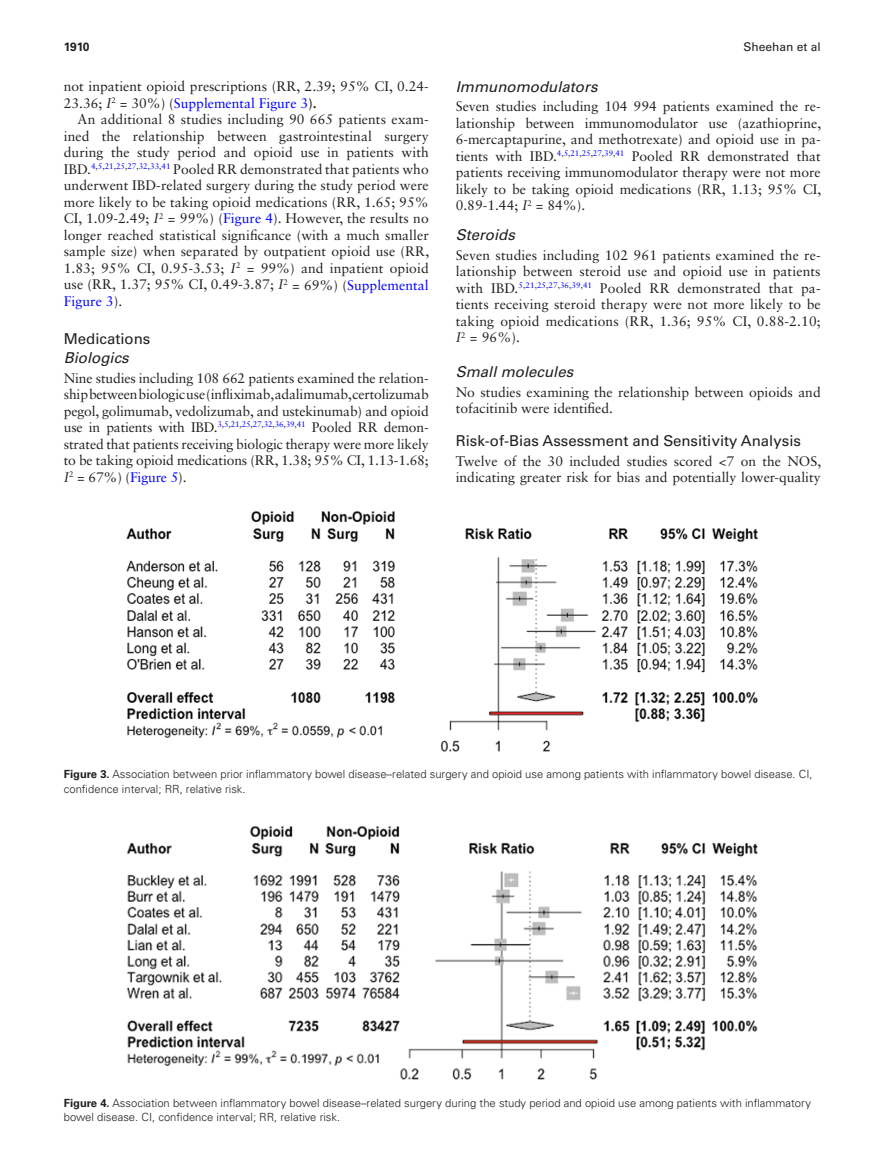
<style>
.page{position:relative;width:893px;height:1174px;background:#fff}
.page>*{position:absolute;margin:0;border:0;box-sizing:border-box;transform-origin:0 0}
.t1{font:15px "Univers LT Std";color:#231f20}
.t2{font:italic 15px "Univers LT Std";color:#231f20}
.t3{font:13.8px/16.5px "Sabon LT Std";color:#231f20;text-align:justify}
.t4{font:12px "Univers LT Std";color:#231f20}
.t5{font:700 12px "Univers LT Std";color:#231f20}
.t6{font:300 11.25px/14.2px "Univers LT Std";color:#231f20}
.s1{font-style:italic}
.s2{color:#00f}
.s3{font-weight:700}
</style>
<div class="page">
<img style="left:126px;top:511px;width:632px;height:241px">
<img style="left:126px;top:825px;width:632px;height:255px">
<p class="t5" style="left:64px;top:40px;width:27px">1910</p>
<p class="t4" style="left:743px;top:40px;width:79px">Sheehan et al</p>
<p class="t3" style="left:64px;top:78px;width:366px">not inpatient opioid prescriptions (RR, 2.39; 95% CI, 0.24-<br>23.36; <span class="s1">I</span><sup>2</sup> = 30%) (<span class="s2">Supplemental Figure 3</span><span class="s3">).</span></p>
<p class="t3" style="left:64px;top:111px;width:367px;text-indent:14px">An additional 8 studies including 90 665 patients exam&shy;ined the relationship between gastrointestinal surgery during the study period and opioid use in patients with IBD.<sup>4</sup><sup>,</sup><sup>5</sup><sup>,</sup><sup>21</sup><sup>,</sup><sup>25</sup><sup>,</sup><sup>27</sup><sup>,</sup><sup>32</sup><sup>,</sup><sup>33</sup><sup>,</sup><sup>41</sup> Pooled RR demonstrated that patients who underwent IBD-related surgery during the study period were more likely to be taking opioid medications (RR, 1.65; 95% CI, 1.09-2.49; <span class="s1">I</span><sup>2</sup> = 99%) (<span class="s2">Figure 4</span>). However, the results no longer reached statistical significance (with a much smaller sample size) when separated by outpatient opioid use (RR, 1.83; 95% CI, 0.95-3.53; <span class="s1">I</span><sup>2</sup> = 99%) and inpatient opioid use (RR, 1.37; 95% CI, 0.49-3.87; <span class="s1">I</span><sup>2</sup> = 69%) (<span class="s2">Supplemental Figure 3</span>).</p>
<p class="t1" style="left:64px;top:329px;width:88px">Medications</p>
<p class="t2" style="left:64px;top:349px;width:67px">Biologics</p>
<p class="t3" style="left:64px;top:369px;width:366px">Nine studies including 108 662 patients examined the relation&shy;ship between biologic use (infliximab, adalimumab, certolizumab pegol, golimumab, vedolizumab, and ustekinumab) and opioid use in patients with IBD.<sup>3</sup><sup>,</sup><sup>5</sup><sup>,</sup><sup>21</sup><sup>,</sup><sup>25</sup><sup>,</sup><sup>27</sup><sup>,</sup><sup>32</sup><sup>,</sup><sup>36</sup><sup>,</sup><sup>39</sup><sup>,</sup><sup>41</sup> Pooled RR demon&shy;strated that patients receiving biologic therapy were more likely to be taking opioid medications (RR, 1.38; 95% CI, 1.13-1.68; <span class="s1">I</span><sup>2</sup> = 67%) (<span class="s2">Figure 5</span>).</p>
<p class="t2" style="left:456px;top:77px;width:143px">Immunomodulators</p>
<p class="t3" style="left:456px;top:98px;width:367px">Seven studies including 104 994 patients examined the re&shy;lationship between immunomodulator use (azathioprine, 6-mercaptapurine, and methotrexate) and opioid use in pa&shy;tients with IBD.<sup>4</sup><sup>,</sup><sup>5</sup><sup>,</sup><sup>21</sup><sup>,</sup><sup>25</sup><sup>,</sup><sup>27</sup><sup>,</sup><sup>39</sup><sup>,</sup><sup>41</sup> Pooled RR demonstrated that patients receiving immunomodulator therapy were not more likely to be taking opioid medications (RR, 1.13; 95% CI, 0.89-1.44; <span class="s1">I</span><sup>2</sup> = 84%).</p>
<p class="t2" style="left:456px;top:226px;width:61px">Steroids</p>
<p class="t3" style="left:456px;top:246px;width:366px">Seven studies including 102 961 patients examined the re&shy;lationship between steroid use and opioid use in patients with IBD.<sup>5</sup><sup>,</sup><sup>21</sup><sup>,</sup><sup>25</sup><sup>,</sup><sup>27</sup><sup>,</sup><sup>36</sup><sup>,</sup><sup>39</sup><sup>,</sup><sup>41</sup> Pooled RR demonstrated that pa&shy;tients receiving steroid therapy were not more likely to be taking opioid medications (RR, 1.36; 95% CI, 0.88-2.10; <span class="s1">I</span><sup>2</sup> = 96%).</p>
<p class="t2" style="left:456px;top:363px;width:119px">Small molecules</p>
<p class="t3" style="left:456px;top:383px;width:366px">No studies examining the relationship between opioids and tofacitinib were identified.</p>
<p class="t1" style="left:456px;top:432px;width:347px">Risk-of-Bias Assessment and Sensitivity Analysis</p>
<p class="t3" style="left:456px;top:452px;width:367px">Twelve of the 30 included studies scored &lt;7 on the NOS, indicating greater risk for bias and potentially lower-quality</p>
<p class="t6" style="left:64px;top:767px;width:750px"><span class="s3">Figure 3.</span> Association between prior inflammatory bowel disease–related surgery and opioid use among patients with inflammatory bowel disease. CI, confidence interval; RR, relative risk.</p>
<p class="t6" style="left:64px;top:1095px;width:749px"><span class="s3">Figure 4.</span> Association between inflammatory bowel disease–related surgery during the study period and opioid use among patients with inflammatory bowel disease. CI, confidence interval; RR, relative risk.</p>
</div>
